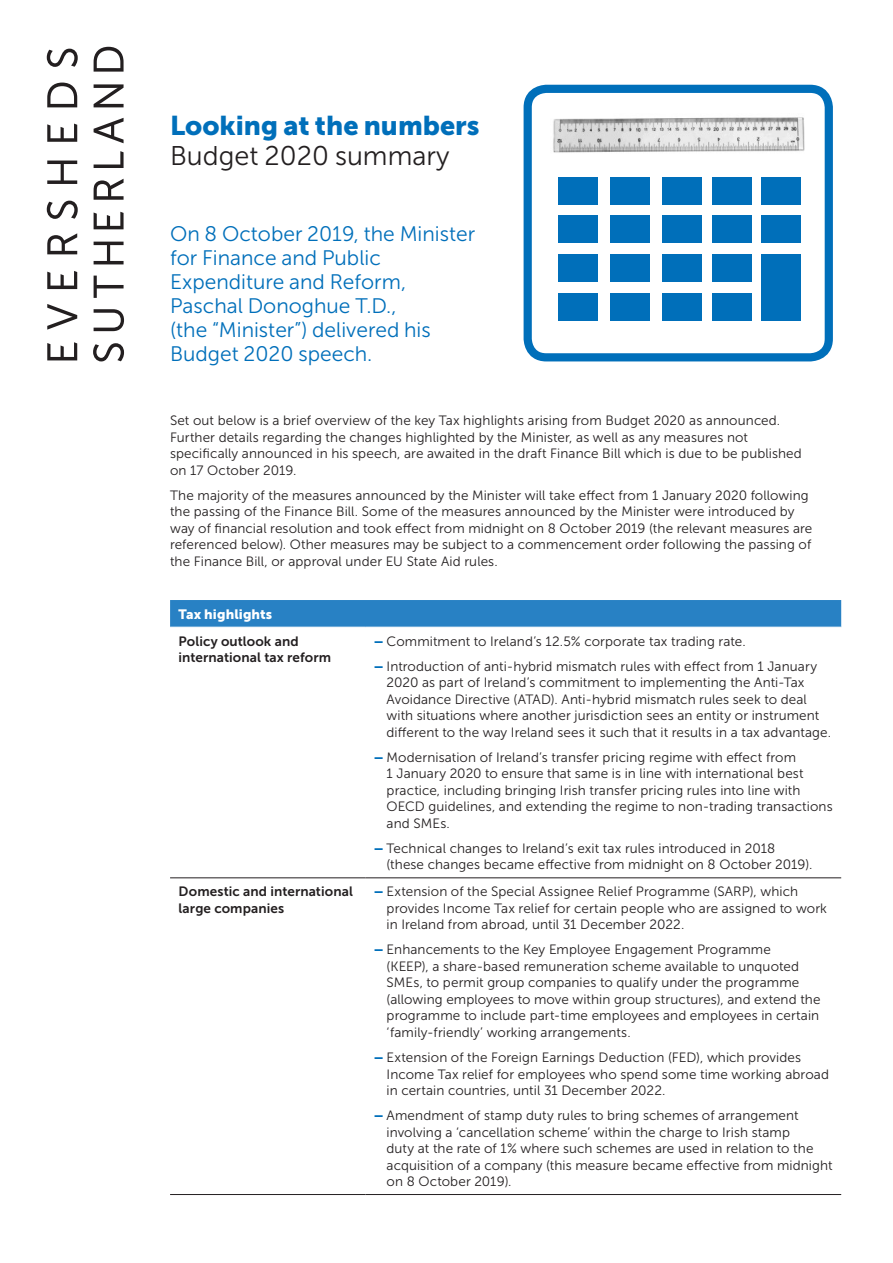
<style>
.page{position:relative;width:893px;height:1263px;background:#fff}
.page>*{position:absolute;margin:0;border:0;box-sizing:border-box;transform-origin:0 0}
.Intro_MS_300_16_18pt{font:27px "Museo Sans 900";color:#006fba}
.Intro_MS_300_16_18pt-2{font:27px "Museo Sans 300";color:#231f20}
.Intro_MS_300_16_18pt-3{font:21px/24px "Museo Sans 300";color:#006fba}
.Body_Copy_MS_300_9_1{font:13.5px/16.5px "Museo Sans 300";letter-spacing:.005em;color:#231f20}
.Body_Copy_MS_300_9_1-2{font:13.5px/16.5px "Museo Sans 700";letter-spacing:.01em;color:#231f20}
.Body_Copy_MS_300_9_1-3{font:13.5px "Museo Sans 900";letter-spacing:.005em;color:#fff}
.s1{font-family:"Museo Sans 900";color:#006fba}
</style>
<div class="page">
<svg style="left:47px;top:342px;width:30px;height:18px"></svg>
<svg style="left:47px;top:304px;width:30px;height:26px"></svg>
<svg style="left:47px;top:271px;width:30px;height:18px"></svg>
<svg style="left:47px;top:233px;width:30px;height:21px"></svg>
<svg style="left:47px;top:161px;width:30px;height:23px"></svg>
<svg style="left:47px;top:124px;width:30px;height:18px"></svg>
<svg style="left:47px;top:83px;width:30px;height:24px"></svg>
<svg style="left:94px;top:309px;width:30px;height:22px"></svg>
<svg style="left:94px;top:276px;width:30px;height:22px"></svg>
<svg style="left:94px;top:242px;width:30px;height:22px"></svg>
<svg style="left:94px;top:212px;width:30px;height:17px"></svg>
<svg style="left:94px;top:179px;width:30px;height:21px"></svg>
<svg style="left:94px;top:151px;width:30px;height:17px"></svg>
<svg style="left:94px;top:118px;width:30px;height:25px"></svg>
<svg style="left:94px;top:84px;width:30px;height:23px"></svg>
<svg style="left:94px;top:47px;width:30px;height:25px"></svg>
<svg style="left:47px;top:201px;width:31px;height:18px"></svg>
<svg style="left:47px;top:49px;width:31px;height:18px"></svg>
<svg style="left:93px;top:343px;width:31px;height:18px"></svg>
<div style="left:170px;top:600px;width:671px;height:27px;background:#2881c4"></div>
<hr style="left:170px;top:877px;width:195px;height:1px;background:#231f20">
<hr style="left:365px;top:877px;width:476px;height:1px;background:#231f20">
<hr style="left:170px;top:1194px;width:195px;height:1px;background:#231f20">
<hr style="left:365px;top:1194px;width:476px;height:1px;background:#231f20">
<div style="left:524px;top:85px;width:309px;height:276px;border:8px solid #006fba;border-radius:19px"></div>
<div style="left:558px;top:177px;width:39px;height:28px;background:#006fba"></div>
<div style="left:610px;top:177px;width:39px;height:28px;background:#006fba"></div>
<div style="left:662px;top:177px;width:40px;height:28px;background:#006fba"></div>
<div style="left:712px;top:177px;width:40px;height:28px;background:#006fba"></div>
<div style="left:762px;top:177px;width:39px;height:28px;background:#006fba"></div>
<div style="left:558px;top:215px;width:39px;height:28px;background:#006fba"></div>
<div style="left:610px;top:215px;width:39px;height:28px;background:#006fba"></div>
<div style="left:662px;top:215px;width:40px;height:28px;background:#006fba"></div>
<div style="left:712px;top:215px;width:40px;height:28px;background:#006fba"></div>
<div style="left:762px;top:215px;width:39px;height:28px;background:#006fba"></div>
<div style="left:558px;top:254px;width:39px;height:28px;background:#006fba"></div>
<div style="left:610px;top:254px;width:39px;height:28px;background:#006fba"></div>
<div style="left:662px;top:254px;width:40px;height:28px;background:#006fba"></div>
<div style="left:712px;top:254px;width:40px;height:28px;background:#006fba"></div>
<div style="left:762px;top:254px;width:39px;height:67px;background:#006fba"></div>
<div style="left:558px;top:293px;width:39px;height:28px;background:#006fba"></div>
<div style="left:610px;top:293px;width:39px;height:28px;background:#006fba"></div>
<div style="left:662px;top:293px;width:40px;height:28px;background:#006fba"></div>
<div style="left:712px;top:293px;width:40px;height:28px;background:#006fba"></div>
<img style="left:553px;top:117px;width:252px;height:36px">
<p class="Intro_MS_300_16_18pt" style="left:170px;top:110px;width:311px">Looking at the numbers</p>
<p class="Intro_MS_300_16_18pt-2" style="left:170px;top:141px;width:281px">Budget 2020 summary</p>
<p class="Intro_MS_300_16_18pt-3" style="left:170px;top:222px;width:307px">On 8 October 2019, the Minister for Finance and Public<br>Expenditure and Reform,<br>Paschal Donoghue T.D.,<br>(the “Minister”) delivered his<br>Budget 2020 speech.</p>
<p class="Body_Copy_MS_300_9_1" style="left:170px;top:413px;width:633px">Set out below is a brief overview of the key Tax highlights arising from Budget 2020 as announced.<br>Further details regarding the changes highlighted by the Minister, as well as any measures not specifically announced in his speech, are awaited in the draft Finance Bill which is due to be published on 17 October 2019.</p>
<p class="Body_Copy_MS_300_9_1" style="left:170px;top:487px;width:644px">The majority of the measures announced by the Minister will take effect from 1 January 2020 following the passing of the Finance Bill. Some of the measures announced by the Minister were introduced by way of financial resolution and took effect from midnight on 8 October 2019 (the relevant measures are referenced below). Other measures may be subject to a commencement order following the passing of the Finance Bill, or approval under EU State Aid rules.</p>
<p class="Body_Copy_MS_300_9_1-3" style="left:179px;top:606px;width:95px">Tax highlights</p>
<p class="Body_Copy_MS_300_9_1-2" style="left:179px;top:633px;width:154px">Policy outlook and international tax reform</p>
<p class="Body_Copy_MS_300_9_1" style="left:374px;top:633px;width:373px"><span class="s1">–</span> Commitment to Ireland’s 12.5% corporate tax trading rate.</p>
<p class="Body_Copy_MS_300_9_1" style="left:387px;top:658px;width:446px;text-indent:-13px"><span class="s1">–</span> Introduction of anti-hybrid mismatch rules with effect from 1 January 2020 as part of Ireland’s commitment to implementing the Anti-Tax Avoidance Directive (ATAD). Anti-hybrid mismatch rules seek to deal with situations where another jurisdiction sees an entity or instrument different to the way Ireland sees it such that it results in a tax advantage.</p>
<p class="Body_Copy_MS_300_9_1" style="left:387px;top:749px;width:448px;text-indent:-13px"><span class="s1">–</span> Modernisation of Ireland’s transfer pricing regime with effect from<br>1 January 2020 to ensure that same is in line with international best practice, including bringing Irish transfer pricing rules into line with OECD guidelines, and extending the regime to non-trading transactions and SMEs.</p>
<p class="Body_Copy_MS_300_9_1" style="left:387px;top:840px;width:427px;text-indent:-13px"><span class="s1">–</span> Technical changes to Ireland’s exit tax rules introduced in 2018 (these changes became effective from midnight on 8 October 2019).</p>
<p class="Body_Copy_MS_300_9_1-2" style="left:179px;top:883px;width:176px">Domestic and international large companies</p>
<p class="Body_Copy_MS_300_9_1" style="left:387px;top:884px;width:442px;text-indent:-13px"><span class="s1">–</span> Extension of the Special Assignee Relief Programme (SARP), which provides Income Tax relief for certain people who are assigned to work in Ireland from abroad, until 31 December 2022.</p>
<p class="Body_Copy_MS_300_9_1" style="left:387px;top:942px;width:435px;text-indent:-13px"><span class="s1">–</span> Enhancements to the Key Employee Engagement Programme<br>(KEEP), a share-based remuneration scheme available to unquoted SMEs, to permit group companies to qualify under the programme (allowing employees to move within group structures), and extend the programme to include part-time employees and employees in certain ‘family-friendly’ working arrangements.</p>
<p class="Body_Copy_MS_300_9_1" style="left:387px;top:1049px;width:444px;text-indent:-13px"><span class="s1">–</span> Extension of the Foreign Earnings Deduction (FED), which provides<br>Income Tax relief for employees who spend some time working abroad in certain countries, until 31 December 2022.</p>
<p class="Body_Copy_MS_300_9_1" style="left:387px;top:1107px;width:447px;text-indent:-13px"><span class="s1">–</span> Amendment of stamp duty rules to bring schemes of arrangement involving a ‘cancellation scheme’ within the charge to Irish stamp<br>duty at the rate of 1% where such schemes are used in relation to the acquisition of a company (this measure became effective from midnight on 8 October 2019).</p>
</div>
